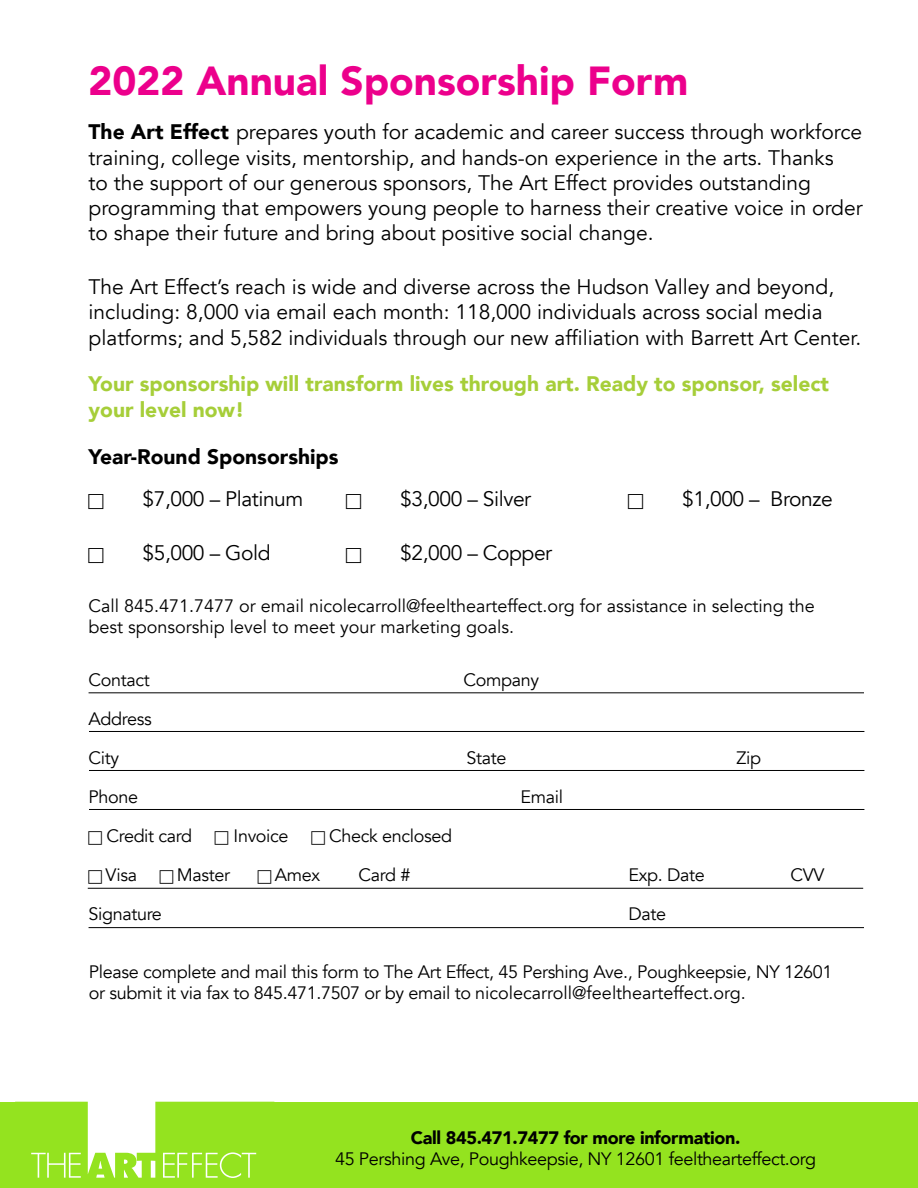
<style>
.page{position:relative;width:918px;height:1188px;background:#fff}
.page>*{position:absolute;margin:0;border:0;box-sizing:border-box;transform-origin:0 0}
.t1{font:900 40.5px "Avenir";color:#ec008c}
.t2{font:21px/25.2px "Avenir";color:#000}
.t3{font:900 21px/25.2px "Avenir";color:#a6ce39}
.t4{font:21px "Avenir";letter-spacing:-.02em;color:#000}
.t5{font:900 21px "Avenir";color:#000}
.t6{font:18px/39px "Avenir";letter-spacing:-.02em;color:#000}
.t7{font:18px/21.6px "Avenir";color:#000}
.t8{font:900 18px "Avenir";letter-spacing:-.02em;color:#000}
.s1{font-weight:900}
</style>
<div class="page">
<div style="left:274px;top:1102px;width:644px;height:86px;background:#94e31f"></div>
<svg style="left:26px;top:1102px;width:248px;height:86px"></svg>
<div style="left:0;top:1102px;width:26px;height:86px;background:#94e31f"></div>
<hr style="left:89px;top:693px;width:775px;height:1px;background:#000">
<hr style="left:89px;top:731px;width:775px;height:1px;background:#000">
<hr style="left:89px;top:770px;width:775px;height:1px;background:#000">
<hr style="left:89px;top:809px;width:775px;height:1px;background:#000">
<hr style="left:88px;top:888px;width:775px;height:1px;background:#000">
<hr style="left:89px;top:927px;width:775px;height:1px;background:#000">
<h1 class="t1" style="left:89px;top:46px;width:601px">2022 Annual Sponsorship Form</h1>
<p class="t2" style="left:89px;top:120px;width:776px"><span class="s1">The Art Effect</span> prepares youth for academic and career success through workforce training, college visits, mentorship, and hands-on experience in the arts. Thanks<br>to the support of our generous sponsors, The Art Effect provides outstanding programming that empowers young people to harness their creative voice in order to shape their future and bring about positive social change.</p>
<p class="t2" style="left:89px;top:275px;width:774px">The Art Effect’s reach is wide and diverse across the Hudson Valley and beyond, including: 8,000 via email each month: 118,000 individuals across social media platforms; and 5,582 individuals through our new affiliation with Barrett Art Center.</p>
<p class="t3" style="left:89px;top:371px;width:742px">Your sponsorship will transform lives through art. Ready to sponsor, select your level now!</p>
<p class="t5" style="left:89px;top:439px;width:252px">Year-Round Sponsorships</p>
<p class="t4" style="left:143px;top:486px;width:162px">$7,000 – Platinum</p>
<p class="t2" style="left:143px;top:540px;width:130px">$5,000 – Gold</p>
<p class="t4" style="left:682px;top:486px;width:152px">$1,000 – Bronze</p>
<p class="t4" style="left:400px;top:486px;width:133px">$3,000 – Silver</p>
<p class="t4" style="left:400px;top:540px;width:154px">$2,000 – Copper</p>
<p class="t7" style="left:89px;top:595px;width:728px">Call 845.471.7477 or email nicolecarroll@feelthearteffect.org for assistance in selecting the best sponsorship level to meet your marketing goals.</p>
<p class="t6" style="left:89px;top:661px;width:63px">Contact</p>
<p class="t6" style="left:464px;top:661px;width:77px">Company</p>
<p class="t6" style="left:89px;top:700px;width:65px">Address<br>City</p>
<p class="t6" style="left:467px;top:739px;width:41px">State</p>
<p class="t6" style="left:737px;top:739px;width:26px">Zip</p>
<p class="t6" style="left:89px;top:778px;width:51px">Phone</p>
<p class="t6" style="left:521px;top:778px;width:44px">Email</p>
<p class="t6" style="left:106px;top:817px;width:87px">Credit card</p>
<p class="t6" style="left:234px;top:817px;width:56px">Invoice</p>
<p class="t6" style="left:329px;top:817px;width:124px">Check enclosed</p>
<p class="t6" style="left:106px;top:856px;width:33px">Visa</p>
<p class="t6" style="left:177px;top:856px;width:55px">Master</p>
<p class="t6" style="left:275px;top:856px;width:47px">Amex</p>
<p class="t6" style="left:359px;top:856px;width:53px">Card #</p>
<p class="t6" style="left:629px;top:856px;width:78px">Exp. Date</p>
<p class="t6" style="left:791px;top:856px;width:35px">CVV</p>
<p class="t6" style="left:89px;top:895px;width:75px">Signature</p>
<p class="t6" style="left:629px;top:895px;width:39px">Date</p>
<p class="t6" style="left:89px;top:961px;width:745px;line-height:21.6px">Please complete and mail this form to The Art Effect, 45 Pershing Ave., Poughkeepsie, NY 12601 or submit it via fax to 845.471.7507 or by email to nicolecarroll@feelthearteffect.org.</p>
<p class="t8" style="left:411px;top:1122px;width:331px">Call 845.471.7477 for more information.</p>
<p class="t6" style="left:335px;top:1140px;width:483px">45 Pershing Ave, Poughkeepsie, NY 12601 feelthearteffect.org</p>
</div>
